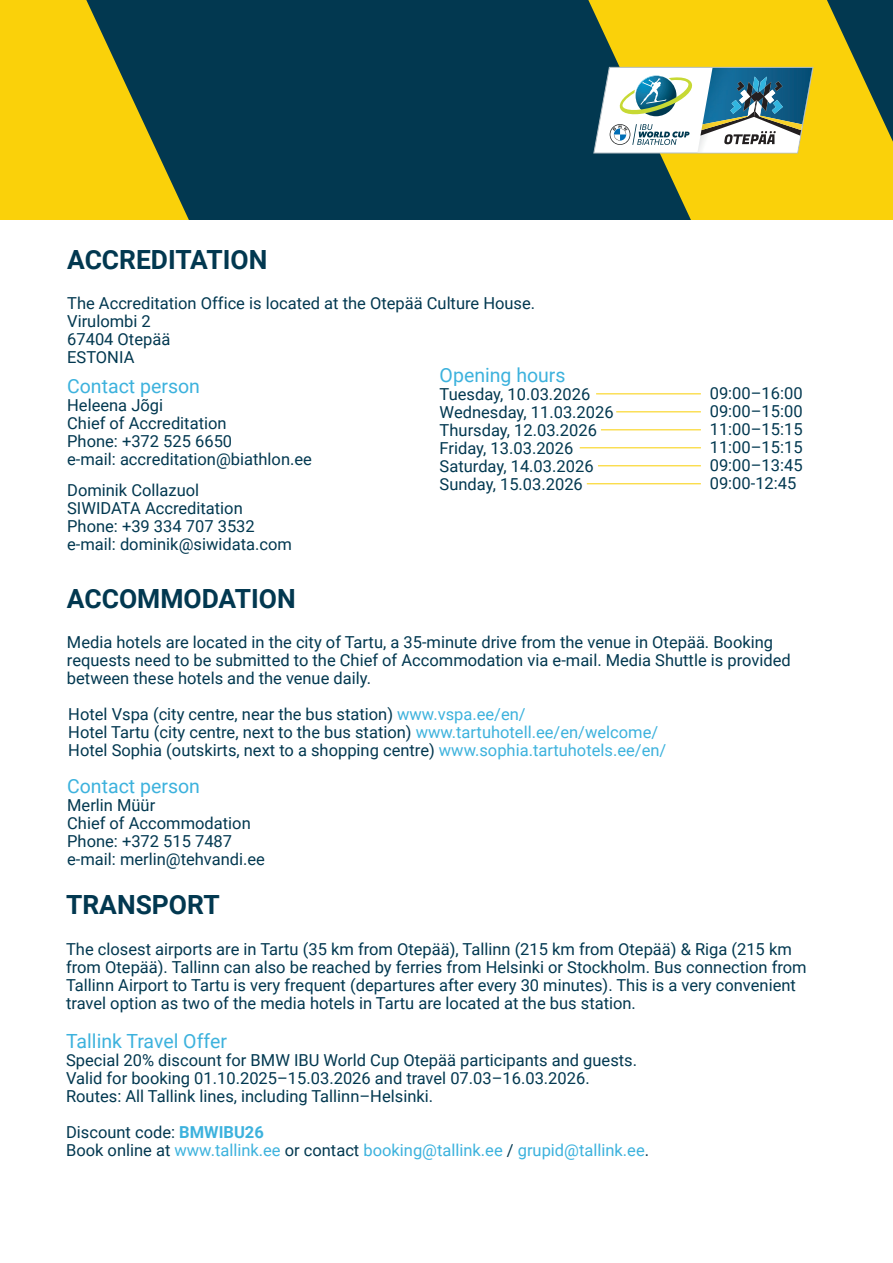
<style>
.page{position:relative;width:893px;height:1263px;background:#fff}
.page>*{position:absolute;margin:0;border:0;box-sizing:border-box;transform-origin:0 0}
.t1{font:700 26.4px "Roboto";color:#023850}
.t2{font:19.5px "Roboto";color:#3db2dd}
.t3{font:16.5px/18px "Roboto";color:#023850}
.t4{font:16.5px/18px "Roboto";color:#3db2dd}
.s1{color:#3db2dd}
.s2{color:#023850}
.s3{font-weight:700}
</style>
<div class="page">
<hr style="left:596px;top:393px;width:105px;height:1px;background:#f9cf04">
<hr style="left:616px;top:411px;width:85px;height:1px;background:#f9cf04">
<hr style="left:601px;top:429px;width:100px;height:1px;background:#f9cf04">
<hr style="left:580px;top:447px;width:121px;height:1px;background:#f9cf04">
<hr style="left:598px;top:465px;width:103px;height:1px;background:#f9cf04">
<hr style="left:587px;top:483px;width:114px;height:1px;background:#f9cf04">
<div style="left:0;top:1px;width:893px;height:219px;background:#023850"></div>
<svg style="left:589px;top:1px;width:304px;height:219px;fill:#fad10a"></svg>
<svg style="left:0;top:1px;width:189px;height:219px;fill:#fad10a"></svg>
<svg style="left:593px;top:67px;width:221px;height:86px;background:#9cb6b6"></svg>
<h1 class="t1" style="left:67px;top:241px;width:202px">ACCREDITATION</h1>
<p class="t3" style="left:67px;top:294px;width:470px">The Accreditation Office is located at the Otepää Culture House.<br>Virulombi 2<br>67404 Otepää<br>ESTONIA</p>
<p class="t2" style="left:440px;top:361px;width:127px">Opening hours</p>
<p class="t3" style="left:440px;top:384px;width:176px">Tuesday, 10.03.2026<br>Wednesday, 11.03.2026<br>Thursday, 12.03.2026<br>Friday, 13.03.2026<br>Saturday, 14.03.2026<br>Sunday, 15.03.2026</p>
<p class="t3" style="left:710px;top:384px;width:94px;text-align:justify">09:00–16:00<br>09:00–15:00<br>11:00–15:15<br>11:00–15:15<br>09:00–13:45<br>09:00-12:45</p>
<p class="t2" style="left:67px;top:373px;width:134px">Contact person</p>
<p class="t3" style="left:67px;top:396px;width:246px">Heleena Jõgi<br>Chief of Accreditation<br>Phone: +372 525 6650<br>e-mail: accreditation@biathlon.ee</p>
<p class="t3" style="left:67px;top:481px;width:226px">Dominik Collazuol<br>SIWIDATA Accreditation<br>Phone: +39 334 707 3532 e-mail: dominik@siwidata.com</p>
<h1 class="t1" style="left:67px;top:580px;width:230px">ACCOMMODATION</h1>
<p class="t3" style="left:67px;top:633px;width:725px">Media hotels are located in the city of Tartu, a 35-minute drive from the venue in Otepää. Booking requests need to be submitted to the Chief of Accommodation via e-mail. Media Shuttle is provided between these hotels and the venue daily.</p>
<p class="t3" style="left:68px;top:704px;width:600px">Hotel Vspa (city centre, near the bus station) <span class="s1">www.vspa.ee/en/<br></span>Hotel Tartu (city centre, next to the bus station) <span class="s1">www.tartuhotell.ee/en/welcome/<br></span>Hotel Sophia (outskirts, next to a shopping centre) <span class="s1">www.sophia.tartuhotels.ee/en/</span></p>
<p class="t2" style="left:67px;top:772px;width:134px">Contact person</p>
<p class="t3" style="left:67px;top:795px;width:199px">Merlin Müür<br>Chief of Accommodation<br>Phone: +372 515 7487 e-mail: merlin@tehvandi.ee</p>
<h1 class="t1" style="left:66px;top:886px;width:155px">TRANSPORT</h1>
<p class="t3" style="left:66px;top:939px;width:742px">The closest airports are in Tartu (35 km from Otepää), Tallinn (215 km from Otepää) &amp; Riga (215 km from Otepää). Tallinn can also be reached by ferries from Helsinki or Stockholm. Bus connection from Tallinn Airport to Tartu is very frequent (departures after every 30 minutes). This is a very convenient travel option as two of the media hotels in Tartu are located at the bus station.</p>
<p class="t2" style="left:66px;top:1028px;width:162px">Tallink Travel Offer</p>
<p class="t3" style="left:66px;top:1051px;width:572px">Special 20% discount for BMW IBU World Cup Otepää participants and guests.<br>Valid for booking 01.10.2025–15.03.2026 and travel 07.03–16.03.2026.<br>Routes: All Tallink lines, including Tallinn–Helsinki.</p>
<p class="t4" style="left:66px;top:1123px;width:584px"><span class="s2">Discount code:</span> <span class="s3">BMWIBU26<br></span><span class="s2">Book online at</span> www.tallink.ee <span class="s2">or contact</span> booking@tallink.ee <span class="s2">/</span> grupid@tallink.ee<span class="s2">.</span></p>
</div>
